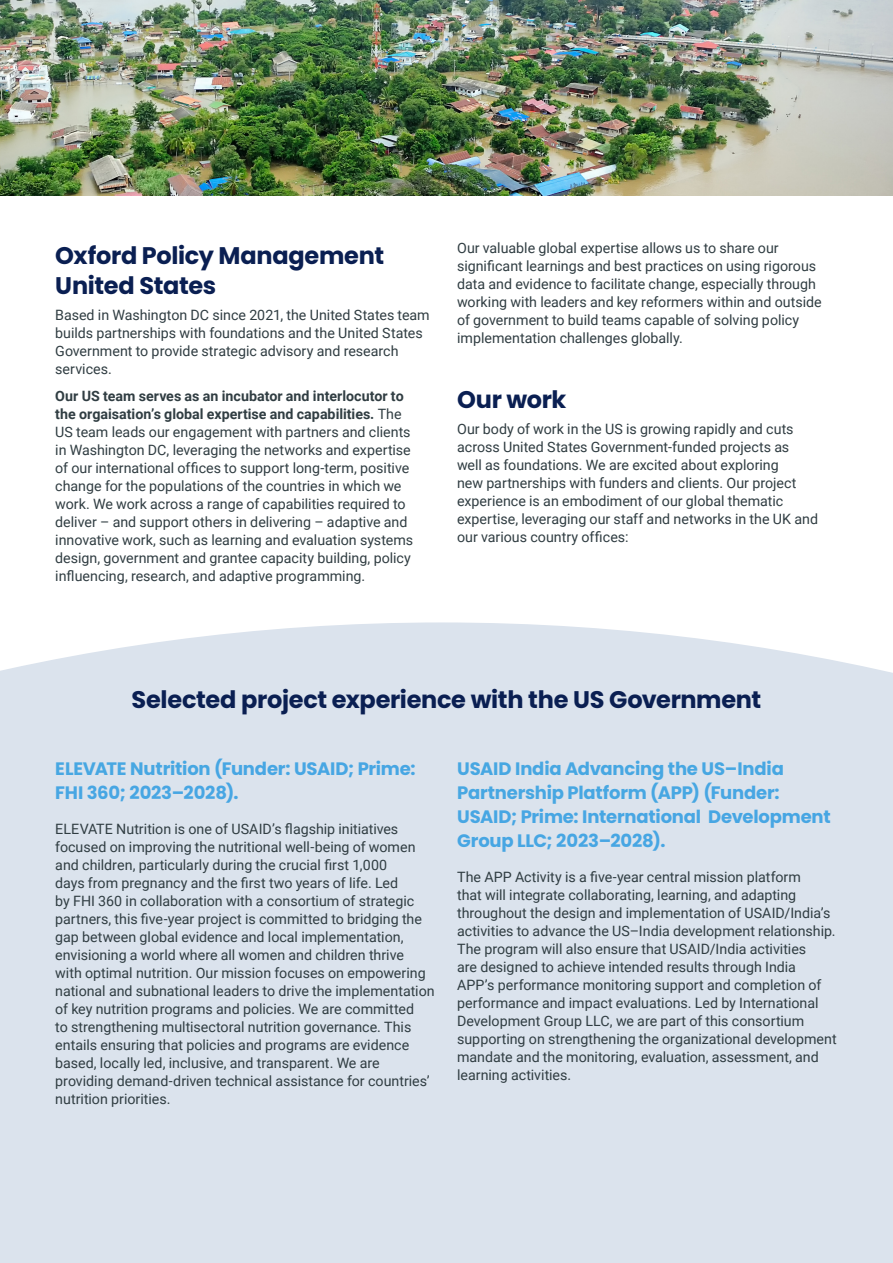
<style>
.page{position:relative;width:893px;height:1263px;background:#fff}
.page>*{position:absolute;margin:0;border:0;box-sizing:border-box;transform-origin:0 0}
.Body{font:700 24px/30px "Poppins";letter-spacing:-.015em;color:#0a1f52}
.t1{font:700 18px/24px "Poppins";letter-spacing:-.01em;color:#47a6e3}
.Body-2{font:14.25px/18px "Roboto";color:#303d42}
.s1{font-weight:700}
.s2{color:#47a7e2}
</style>
<div class="page">
<div style="left:0;top:622px;width:893px;height:641px;background:#dbe3ed"></div>
<img style="left:0;top:0;width:892px;height:196px">
<p class="Body-2" style="left:457px;top:239px;width:366px">Our valuable global expertise allows us to share our significant learnings and best practices on using rigorous data and evidence to facilitate change, especially through working with leaders and key reformers within and outside of government to build teams capable of solving policy implementation challenges globally.</p>
<p class="Body" style="left:55px;top:240px;width:330px">Oxford Policy Management<br>United States</p>
<p class="Body-2" style="left:55px;top:306px;width:376px">Based in Washington DC since 2021, the United States team builds partnerships with foundations and the United States Government to provide strategic advisory and research services.</p>
<p class="Body-2" style="left:55px;top:386px;width:359px"><span class="s1">Our US team serves as an incubator and interlocutor to the orgaisation’s global expertise and capabilities.</span> The US team leads our engagement with partners and clients in Washington DC, leveraging the networks and expertise of our international offices to support long-term, positive change for the populations of the countries in which we work. We work across a range of capabilities required to deliver – and support others in delivering – adaptive and innovative work, such as learning and evaluation systems design, government and grantee capacity building, policy influencing, research, and adaptive programming.</p>
<p class="Body" style="left:457px;top:384px;width:111px">Our work</p>
<p class="Body-2" style="left:457px;top:419px;width:362px">Our body of work in the US is growing rapidly and cuts across United States Government-funded projects as<br>well as foundations. We are excited about exploring<br>new partnerships with funders and clients. Our project experience is an embodiment of our global thematic expertise, leveraging our staff and networks in the UK and our various country offices:</p>
<h2 class="Body" style="left:132px;top:685px;width:631px">Selected project experience with the US Government</h2>
<h3 class="t1" style="left:55px;top:756px;width:362px"><span class="s2">ELEVATE Nutrition</span> (Funder: USAID; Prime:<br>FHI 360; 2023–2028).</h3>
<p class="Body-2" style="left:55px;top:819px;width:381px">ELEVATE Nutrition is one of USAID’s flagship initiatives focused on improving the nutritional well-being of women and children, particularly during the crucial first 1,000<br>days from pregnancy and the first two years of life. Led<br>by FHI 360 in collaboration with a consortium of strategic partners, this five-year project is committed to bridging the gap between global evidence and local implementation, envisioning a world where all women and children thrive<br>with optimal nutrition. Our mission focuses on empowering national and subnational leaders to drive the implementation of key nutrition programs and policies. We are committed<br>to strengthening multisectoral nutrition governance. This entails ensuring that policies and programs are evidence based, locally led, inclusive, and transparent. We are providing demand-driven technical assistance for countries’ nutrition priorities.</p>
<h3 class="t1" style="left:457px;top:756px;width:375px"><span class="s2">USAID India Advancing the US–India Partnership Platform (APP)</span> (Funder:<br>USAID; Prime: International Development Group LLC; 2023–2028).</h3>
<p class="Body-2" style="left:457px;top:867px;width:381px">The APP Activity is a five-year central mission platform<br>that will integrate collaborating, learning, and adapting throughout the design and implementation of USAID/India’s activities to advance the US–India development relationship.<br>The program will also ensure that USAID/India activities<br>are designed to achieve intended results through India APP’s performance monitoring support and completion of performance and impact evaluations. Led by International Development Group LLC, we are part of this consortium supporting on strengthening the organizational development mandate and the monitoring, evaluation, assessment, and learning activities.</p>
</div>
